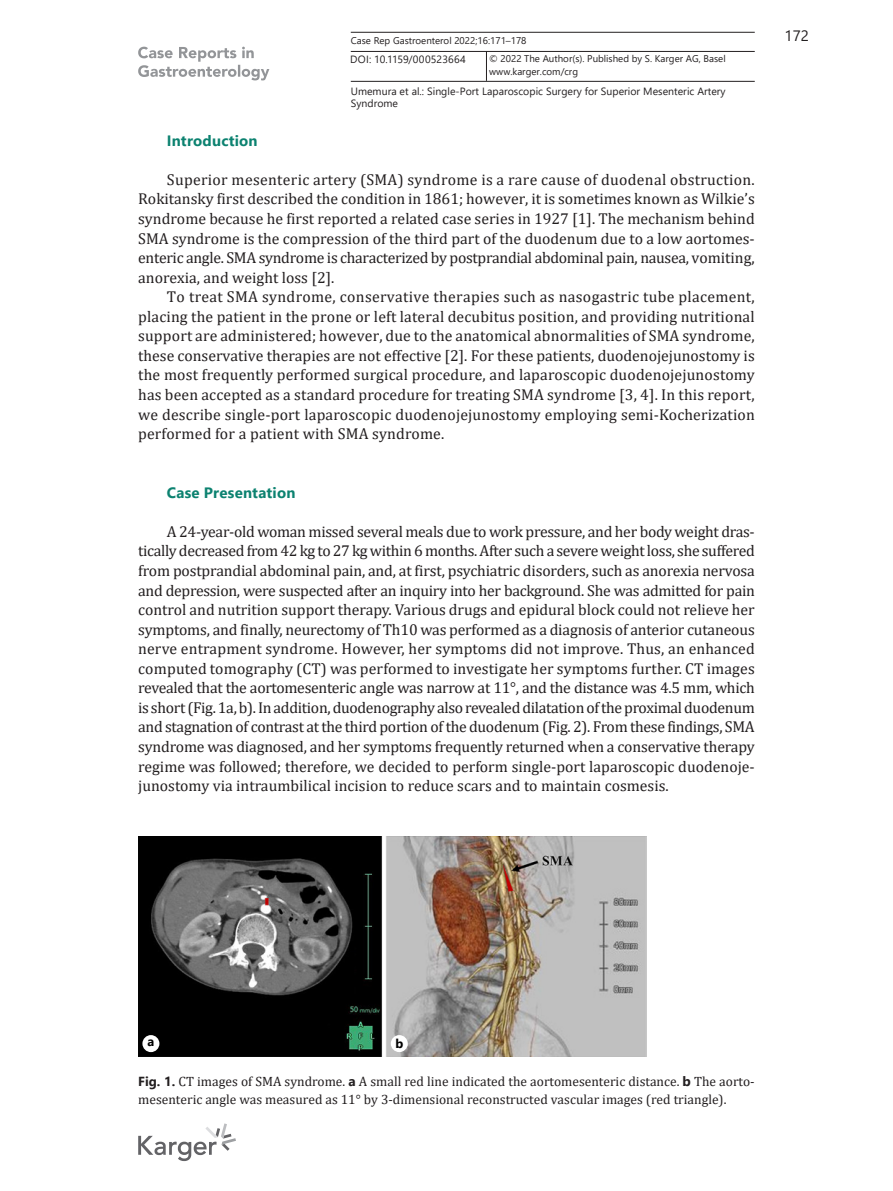
<style>
.page{position:relative;width:893px;height:1191px;background:#fff}
.page>*{position:absolute;margin:0;border:0;box-sizing:border-box;transform-origin:0 0}
.t1{font:15.75px/19.5px "Cambria";color:#231f20;text-align:justify}
.t2{font:700 15px "Segoe UI";letter-spacing:.015em;color:#0c8270}
.t3{font:15px "Segoe UI";color:#231f20}
.t4{font:13.5px/17.4px "Cambria";color:#231f20}
.t5{font:700 12.75px "Segoe UI";color:#000}
.t6{font:10.5px/12px "Segoe UI";letter-spacing:.005em;color:#231f20}
.t7{font:9.75px "Segoe UI";color:#231f20}
.s1{font-family:"Segoe UI";font-weight:700;font-size:13.2px}
.s2{font-family:"Segoe UI";font-weight:700}
</style>
<div class="page">
<svg style="left:138px;top:47px;width:131px;height:33px"></svg>
<hr style="left:351px;top:51px;width:404px;height:1px;background:#231f20">
<hr style="left:351px;top:81px;width:404px;height:1px;background:#231f20">
<hr style="left:351px;top:32px;width:404px;height:1px;background:#231f20">
<hr style="left:486px;top:51px;width:1px;height:30px;background:#231f20">
<svg style="left:138px;top:1123px;width:98px;height:38px"></svg>
<img style="left:138px;top:836px;width:509px;height:220px">
<div style="left:142px;top:1035px;width:17px;height:17px;background:#fff;border-radius:50%"></div>
<div style="left:391px;top:1035px;width:17px;height:17px;background:#fff;border-radius:50%"></div>
<p class="t7" style="left:351px;top:31px;width:177px">Case Rep Gastroenterol 2022;16:171–178</p>
<p class="t6" style="left:350px;top:52px;width:117px">DOI: 10.1159/000523664</p>
<p class="t7" style="left:489px;top:50px;width:238px">© 2022 The Author(s). Published by S. Karger AG, Basel</p>
<p class="t7" style="left:489px;top:62px;width:90px">www.karger.com/crg</p>
<p class="t6" style="left:351px;top:84px;width:376px">Umemura et al.: Single-Port Laparoscopic Surgery for Superior Mesenteric Artery<br>Syndrome</p>
<p class="t2" style="left:167px;top:126px;width:92px">Introduction</p>
<p class="t1" style="left:138px;top:170px;width:618px;text-indent:29px">Superior mesenteric artery (SMA) syndrome is a rare cause of duodenal obstruction.<br>Rokitansky first described the condition in 1861; however, it is sometimes known as Wilkie’s syndrome because he first reported a related case series in 1927 [1]. The mechanism behind SMA syndrome is the compression of the third part of the duodenum due to a low aortomes&shy;enteric angle. SMA syndrome is characterized by postprandial abdominal pain, nausea, vomiting, anorexia, and weight loss [2].</p>
<p class="t1" style="left:138px;top:287px;width:618px;text-indent:29px">To treat SMA syndrome, conservative therapies such as nasogastric tube placement, placing the patient in the prone or left lateral decubitus position, and providing nutritional support are administered; however, due to the anatomical abnormalities of SMA syndrome, these conservative therapies are not effective [2]. For these patients, duodenojejunostomy is the most frequently performed surgical procedure, and laparoscopic duodenojejunostomy has been accepted as a standard procedure for treating SMA syndrome [3, 4]. In this report, we describe single-port laparoscopic duodenojejunostomy employing semi-Kocherization performed for a patient with SMA syndrome.</p>
<p class="t2" style="left:167px;top:478px;width:130px">Case Presentation</p>
<p class="t1" style="left:138px;top:522px;width:618px;text-indent:29px">A 24-year-old woman missed several meals due to work pressure, and her body weight dras&shy;tically decreased from 42 kg to 27 kg within 6 months. After such a severe weight loss, she suffered from postprandial abdominal pain, and, at first, psychiatric disorders, such as anorexia nervosa and depression, were suspected after an inquiry into her background. She was admitted for pain control and nutrition support therapy. Various drugs and epidural block could not relieve her symptoms, and finally, neurectomy of Th10 was performed as a diagnosis of anterior cutaneous nerve entrapment syndrome. However, her symptoms did not improve. Thus, an enhanced computed tomography (CT) was performed to investigate her symptoms further. CT images revealed that the aortomesenteric angle was narrow at 11°, and the distance was 4.5 mm, which is short (Fig.1a, b). In addition, duodenography also revealed dilatation of the proximal duodenum and stagnation of contrast at the third portion of the duodenum (Fig. 2). From these findings, SMA syndrome was diagnosed, and her symptoms frequently returned when a conservative therapy regime was followed; therefore, we decided to perform single-port laparoscopic duodenoje&shy;junostomy via intraumbilical incision to reduce scars and to maintain cosmesis.</p>
<p class="t3" style="left:785px;top:22px;width:26px">172</p>
<p class="t5" style="left:147px;top:1029px;width:8px">a</p>
<p class="t5" style="left:395px;top:1031px;width:9px">b</p>
<p class="t4" style="left:138px;top:1073px;width:618px"><span class="s1">Fig. 1.</span> CT images of SMA syndrome. <span class="s2">a</span> A small red line indicated the aortomesenteric distance. <span class="s2">b</span> The aorto&shy;mesenteric angle was measured as 11° by 3-dimensional reconstructed vascular images (red triangle).</p>
</div>
